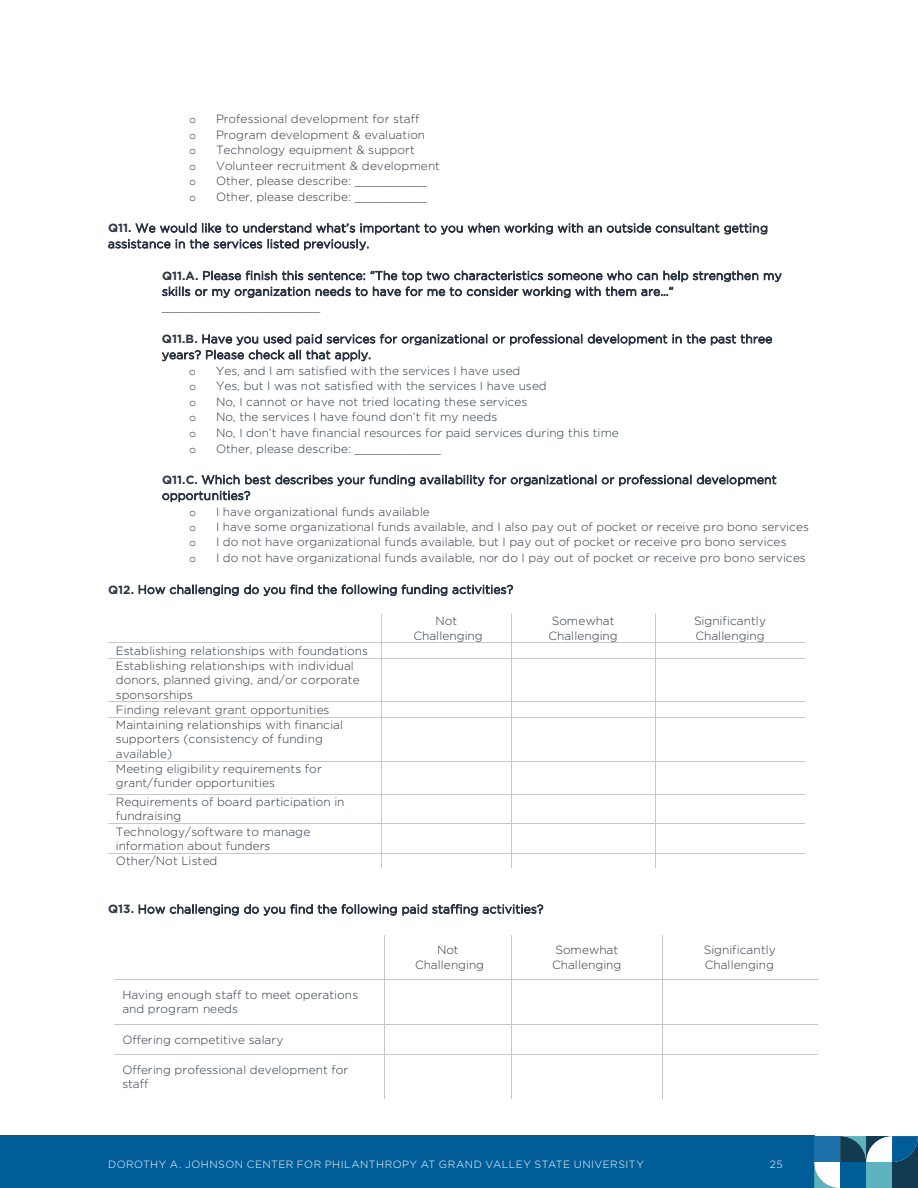
<style>
.page{position:relative;width:918px;height:1188px;background:#fff}
.page>*{position:absolute;margin:0;border:0;box-sizing:border-box;transform-origin:0 0}
.t1{font:300 11.85px/14.7px "Gotham";letter-spacing:.005em;color:#2b3442}
.t2{font:300 11.85px/15.9px "Gotham";letter-spacing:.025em;color:#2b3442}
.t3{font:11.85px "Courier New";color:#2b3442}
.t4{font:300 10.5px "Gotham";letter-spacing:.045em;color:#fff}
.s1{font-weight:700}
</style>
<div class="page">
<div style="left:0;top:1136px;width:814px;height:52px;background:#005d98"></div>
<svg style="left:814px;top:1136px;width:104px;height:52px"></svg>
<div style="left:866px;top:1162px;width:26px;height:26px;background:#5cb2be"></div>
<hr style="left:108px;top:643px;width:274px;height:1px;background:#c7c8ca">
<hr style="left:382px;top:643px;width:129px;height:1px;background:#c7c8ca">
<hr style="left:512px;top:643px;width:143px;height:1px;background:#c7c8ca">
<hr style="left:656px;top:643px;width:149px;height:1px;background:#c7c8ca">
<hr style="left:108px;top:658px;width:274px;height:1px;background:#c7c8ca">
<hr style="left:382px;top:658px;width:129px;height:1px;background:#c7c8ca">
<svg style="left:511px;top:614px;width:1px;height:44px"></svg>
<hr style="left:512px;top:658px;width:143px;height:1px;background:#c7c8ca">
<svg style="left:655px;top:614px;width:1px;height:44px"></svg>
<hr style="left:656px;top:658px;width:149px;height:1px;background:#c7c8ca">
<hr style="left:382px;top:658px;width:1px;height:44px;background:#c7c8ca">
<hr style="left:511px;top:658px;width:1px;height:44px;background:#c7c8ca">
<hr style="left:655px;top:658px;width:1px;height:44px;background:#c7c8ca">
<hr style="left:108px;top:702px;width:274px;height:1px;background:#c7c8ca">
<hr style="left:382px;top:702px;width:129px;height:1px;background:#c7c8ca">
<hr style="left:512px;top:702px;width:143px;height:1px;background:#c7c8ca">
<hr style="left:656px;top:702px;width:149px;height:1px;background:#c7c8ca">
<hr style="left:108px;top:717px;width:274px;height:1px;background:#c7c8ca">
<hr style="left:382px;top:717px;width:129px;height:1px;background:#c7c8ca">
<svg style="left:511px;top:702px;width:1px;height:15px"></svg>
<hr style="left:512px;top:717px;width:143px;height:1px;background:#c7c8ca">
<svg style="left:655px;top:702px;width:1px;height:15px"></svg>
<hr style="left:656px;top:717px;width:149px;height:1px;background:#c7c8ca">
<hr style="left:382px;top:717px;width:1px;height:44px;background:#c7c8ca">
<hr style="left:511px;top:717px;width:1px;height:44px;background:#c7c8ca">
<hr style="left:655px;top:717px;width:1px;height:44px;background:#c7c8ca">
<hr style="left:108px;top:761px;width:274px;height:1px;background:#c7c8ca">
<hr style="left:382px;top:761px;width:129px;height:1px;background:#c7c8ca">
<hr style="left:512px;top:761px;width:143px;height:1px;background:#c7c8ca">
<hr style="left:656px;top:761px;width:149px;height:1px;background:#c7c8ca">
<hr style="left:382px;top:761px;width:1px;height:33px;background:#c7c8ca">
<hr style="left:511px;top:761px;width:1px;height:33px;background:#c7c8ca">
<hr style="left:655px;top:761px;width:1px;height:33px;background:#c7c8ca">
<hr style="left:108px;top:794px;width:274px;height:1px;background:#c7c8ca">
<hr style="left:382px;top:794px;width:129px;height:1px;background:#c7c8ca">
<hr style="left:512px;top:794px;width:143px;height:1px;background:#c7c8ca">
<hr style="left:656px;top:794px;width:149px;height:1px;background:#c7c8ca">
<hr style="left:108px;top:823px;width:274px;height:1px;background:#c7c8ca">
<hr style="left:382px;top:823px;width:129px;height:1px;background:#c7c8ca">
<hr style="left:512px;top:823px;width:143px;height:1px;background:#c7c8ca">
<hr style="left:656px;top:823px;width:149px;height:1px;background:#c7c8ca">
<hr style="left:108px;top:853px;width:274px;height:1px;background:#c7c8ca">
<hr style="left:382px;top:853px;width:129px;height:1px;background:#c7c8ca">
<hr style="left:512px;top:853px;width:143px;height:1px;background:#c7c8ca">
<hr style="left:656px;top:853px;width:149px;height:1px;background:#c7c8ca">
<svg style="left:511px;top:794px;width:1px;height:74px"></svg>
<svg style="left:655px;top:794px;width:1px;height:74px"></svg>
<hr style="left:384px;top:943px;width:1px;height:36px;background:#c7c8ca">
<hr style="left:511px;top:943px;width:1px;height:36px;background:#c7c8ca">
<hr style="left:662px;top:943px;width:1px;height:36px;background:#c7c8ca">
<hr style="left:115px;top:979px;width:269px;height:1px;background:#c7c8ca">
<hr style="left:385px;top:979px;width:126px;height:1px;background:#c7c8ca">
<hr style="left:512px;top:979px;width:150px;height:1px;background:#c7c8ca">
<hr style="left:663px;top:979px;width:155px;height:1px;background:#c7c8ca">
<hr style="left:384px;top:987px;width:1px;height:37px;background:#c7c8ca">
<hr style="left:511px;top:987px;width:1px;height:37px;background:#c7c8ca">
<hr style="left:662px;top:987px;width:1px;height:37px;background:#c7c8ca">
<hr style="left:115px;top:1024px;width:269px;height:1px;background:#c7c8ca">
<hr style="left:385px;top:1024px;width:126px;height:1px;background:#c7c8ca">
<hr style="left:512px;top:1024px;width:150px;height:1px;background:#c7c8ca">
<hr style="left:663px;top:1024px;width:155px;height:1px;background:#c7c8ca">
<hr style="left:115px;top:1054px;width:269px;height:1px;background:#c7c8ca">
<svg style="left:384px;top:1024px;width:1px;height:38px"></svg>
<hr style="left:385px;top:1054px;width:126px;height:1px;background:#c7c8ca">
<svg style="left:511px;top:1024px;width:1px;height:38px"></svg>
<hr style="left:512px;top:1054px;width:150px;height:1px;background:#c7c8ca">
<svg style="left:662px;top:1024px;width:1px;height:38px"></svg>
<hr style="left:663px;top:1054px;width:155px;height:1px;background:#c7c8ca">
<hr style="left:384px;top:1062px;width:1px;height:36px;background:#c7c8ca">
<hr style="left:511px;top:1062px;width:1px;height:36px;background:#c7c8ca">
<hr style="left:662px;top:1062px;width:1px;height:36px;background:#c7c8ca">
<p class="t3" style="left:189px;top:112px;width:9px">o</p>
<p class="t1" style="left:216px;top:111px;width:205px">Professional development for staff</p>
<p class="t3" style="left:189px;top:128px;width:9px">o</p>
<p class="t1" style="left:216px;top:127px;width:211px">Program development &amp; evaluation</p>
<p class="t3" style="left:189px;top:143px;width:9px">o</p>
<p class="t1" style="left:216px;top:142px;width:200px">Technology equipment &amp; support</p>
<p class="t3" style="left:189px;top:159px;width:9px">o</p>
<p class="t1" style="left:216px;top:158px;width:225px">Volunteer recruitment &amp; development</p>
<p class="t3" style="left:189px;top:174px;width:9px">o</p>
<p class="t1" style="left:216px;top:174px;width:212px">Other, please describe: __________</p>
<p class="t3" style="left:189px;top:190px;width:9px">o</p>
<p class="t1" style="left:216px;top:189px;width:212px">Other, please describe: __________</p>
<p class="t2" style="left:108px;top:220px;width:662px"><span class="s1">Q11.</span> We would like to understand what’s important to you when working with an outside consultant getting assistance in the services listed previously.</p>
<p class="t2" style="left:162px;top:267px;width:621px"><span class="s1">Q11.A.</span> Please finish this sentence: “The top two characteristics someone who can help strengthen my skills or my organization needs to have for me to consider working with them are…” ______________________</p>
<p class="t2" style="left:162px;top:331px;width:612px"><span class="s1">Q11.B.</span> Have you used paid services for organizational or professional development in the past three years? Please check all that apply.</p>
<p class="t3" style="left:189px;top:364px;width:9px">o</p>
<p class="t1" style="left:216px;top:363px;width:306px">Yes, and I am satisfied with the services I have used</p>
<p class="t3" style="left:189px;top:379px;width:9px">o</p>
<p class="t1" style="left:216px;top:378px;width:332px">Yes, but I was not satisfied with the services I have used</p>
<p class="t3" style="left:189px;top:395px;width:9px">o</p>
<p class="t1" style="left:216px;top:394px;width:313px">No, I cannot or have not tried locating these services</p>
<p class="t3" style="left:189px;top:410px;width:9px">o</p>
<p class="t1" style="left:216px;top:409px;width:283px">No, the services I have found don’t fit my needs</p>
<p class="t3" style="left:189px;top:426px;width:9px">o</p>
<p class="t1" style="left:216px;top:425px;width:404px">No, I don’t have financial resources for paid services during this time</p>
<p class="t3" style="left:189px;top:441px;width:9px">o</p>
<p class="t1" style="left:216px;top:441px;width:226px">Other, please describe: ____________</p>
<p class="t2" style="left:162px;top:471px;width:616px"><span class="s1">Q11.C.</span> Which best describes your funding availability for organizational or professional development opportunities?</p>
<p class="t3" style="left:189px;top:504px;width:9px">o</p>
<p class="t1" style="left:216px;top:504px;width:215px">I have organizational funds available</p>
<p class="t3" style="left:189px;top:520px;width:9px">o</p>
<p class="t1" style="left:216px;top:519px;width:595px">I have some organizational funds available, and I also pay out of pocket or receive pro bono services</p>
<p class="t3" style="left:189px;top:535px;width:9px">o</p>
<p class="t1" style="left:216px;top:535px;width:572px">I do not have organizational funds available, but I pay out of pocket or receive pro bono services</p>
<p class="t3" style="left:189px;top:551px;width:9px">o</p>
<p class="t1" style="left:216px;top:550px;width:591px">I do not have organizational funds available, nor do I pay out of pocket or receive pro bono services</p>
<p class="t2" style="left:108px;top:581px;width:407px"><span class="s1">Q12.</span> How challenging do you find the following funding activities?</p>
<p class="t1" style="left:414px;top:614px;width:71px;text-align:center">Not<br>Challenging</p>
<p class="t1" style="left:549px;top:614px;width:71px">Somewhat<br>Challenging</p>
<p class="t1" style="left:694px;top:614px;width:74px">Significantly<br>Challenging</p>
<p class="t1" style="left:116px;top:643px;width:254px">Establishing relationships with foundations Establishing relationships with individual donors, planned giving, and/or corporate sponsorships<br>Finding relevant grant opportunities Maintaining relationships with financial supporters (consistency of funding available)<br>Meeting eligibility requirements for grant/funder opportunities</p>
<p class="t1" style="left:116px;top:794px;width:230px">Requirements of board participation in fundraising<br>Technology/software to manage information about funders<br>Other/Not Listed</p>
<p class="t2" style="left:108px;top:901px;width:437px"><span class="s1">Q13.</span> How challenging do you find the following paid staffing activities?</p>
<p class="t1" style="left:415px;top:943px;width:71px;text-align:center">Not<br>Challenging</p>
<p class="t1" style="left:552px;top:943px;width:71px">Somewhat<br>Challenging</p>
<p class="t1" style="left:704px;top:943px;width:74px">Significantly<br>Challenging</p>
<p class="t1" style="left:122px;top:987px;width:237px">Having enough staff to meet operations and program needs</p>
<p class="t1" style="left:122px;top:1032px;width:163px">Offering competitive salary</p>
<p class="t1" style="left:122px;top:1062px;width:227px">Offering professional development for staff</p>
<p class="t4" style="left:108px;top:1157px;width:537px">DOROTHY A. JOHNSON CENTER FOR PHILANTHROPY AT GRAND VALLEY STATE UNIVERSITY</p>
<p class="t4" style="left:770px;top:1157px;width:15px">25</p>
</div>
